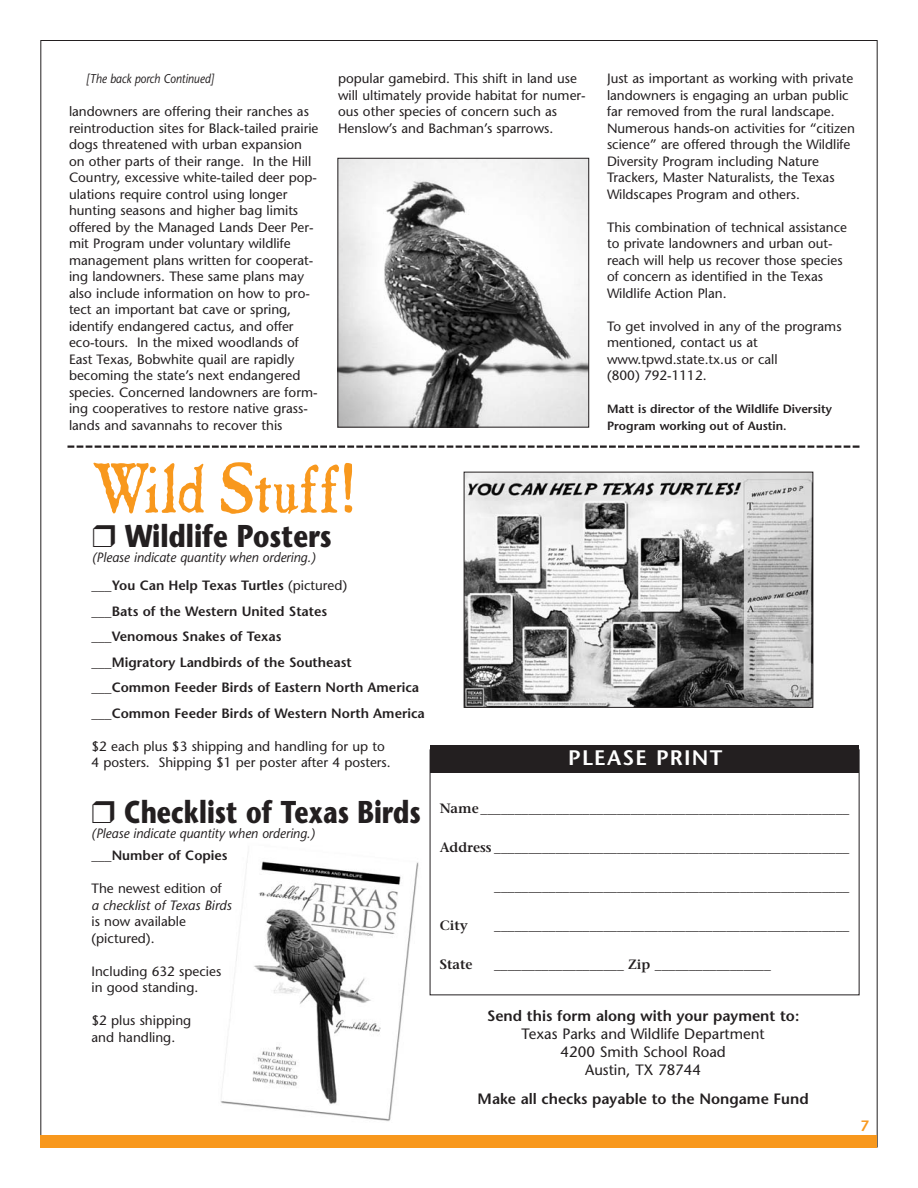
<style>
.page{position:relative;width:918px;height:1188px;background:#fff}
.page>*{position:absolute;margin:0;border:0;box-sizing:border-box;transform-origin:0 0}
.t1{font:70.5px "Caslon Antique";letter-spacing:-.015em;color:#f8981d;scale:.9 1}
.t2{font:700 31.5px "Stone Sans";color:#231f20;scale:.78 1}
.t3{font:700 31.5px "Stone Sans";color:#231f20;scale:.81 1}
.t4{font:600 21px "Stone Sans";letter-spacing:.055em;color:#fff}
.t5{font:600 15px "Stone Sans";color:#231f20}
.t6{font:15px/18px "Stone Sans";color:#231f20;text-align:center}
.t7{font:600 15px "Stone Sans";color:#f8981d}
.t8{font:13.5px/16.5px "Stone Sans";color:#231f20}
.t9{font:13.5px "Stone Serif";color:#231f20}
.t10{font:600 13.5px/25.5px "Stone Sans";color:#231f20}
.t11{font:italic 13.5px/27.9px "Stone Sans";color:#231f20;scale:.95 1}
.t12{font:italic 13.5px "Stone Sans";color:#231f20}
.t13{font:600 13.5px "Stone Serif";color:#231f20}
.t14{font:italic 12.75px "Stone Sans";color:#231f20;scale:.85 1}
.t15{font:600 12px/16.5px "Stone Sans";color:#231f20}
.s1{font-weight:600;font-style:normal}
.s2{font-style:normal}
.s3{font-weight:600}
</style>
<div class="page">
<img style="left:220px;top:856px;width:199px;height:265px">
<img style="left:340px;top:160px;width:247px;height:266px">
<div style="left:338px;top:158px;width:251px;height:270px;border:1px solid #231f20"></div>
<hr style="left:40px;top:40px;width:1px;height:1108px;background:#231f20">
<hr style="left:877px;top:40px;width:1px;height:1108px;background:#231f20">
<hr style="left:40px;top:40px;width:837px;height:1px;background:#231f20">
<div style="left:40px;top:1135px;width:838px;height:13px;background:#f8981d"></div>
<svg style="left:68px;top:446px;width:792px;height:2px"></svg>
<img style="left:466px;top:474px;width:345px;height:232px">
<div style="left:464px;top:472px;width:349px;height:236px;border:1px solid #231f20"></div>
<div style="left:430px;top:745px;width:429px;height:27px;background:#231f20"></div>
<p class="t14" style="left:86px;top:74px;width:152px">[The back porch Continued]</p>
<p class="t8" style="left:69px;top:105px;width:251px">landowners are offering their ranches as reintroduction sites for Black-tailed prairie dogs threatened with urban expansion on other parts of their range. In the Hill Country, excessive white-tailed deer pop&shy;ulations require control using longer hunting seasons and higher bag limits offered by the Managed Lands Deer Per&shy;mit Program under voluntary wildlife management plans written for cooperat&shy;ing landowners. These same plans may also include information on how to pro&shy;tect an important bat cave or spring, identify endangered cactus, and offer eco-tours. In the mixed woodlands of East Texas, Bobwhite quail are rapidly becoming the state’s next endangered species. Concerned landowners are form&shy;ing cooperatives to restore native grass&shy;lands and savannahs to recover this</p>
<p class="t8" style="left:338px;top:72px;width:249px">popular gamebird. This shift in land use will ultimately provide habitat for numer&shy;ous other species of concern such as Henslow’s and Bachman’s sparrows.</p>
<p class="t8" style="left:607px;top:72px;width:249px">Just as important as working with private landowners is engaging an urban public far removed from the rural landscape.<br>Numerous hands-on activities for “citizen science” are offered through the Wildlife Diversity Program including Nature Trackers, Master Naturalists, the Texas Wildscapes Program and others.</p>
<p class="t8" style="left:607px;top:220px;width:242px">This combination of technical assistance to private landowners and urban out&shy;reach will help us recover those species of concern as identified in the Texas Wildlife Action Plan.</p>
<p class="t8" style="left:607px;top:319px;width:236px">To get involved in any of the programs mentioned, contact us at www.tpwd.state.tx.us or call<br>(800) 792-1112.</p>
<p class="t15" style="left:607px;top:402px;width:226px">Matt is director of the Wildlife Diversity<br>Program working out of Austin.</p>
<h1 class="t1" style="left:92px;top:464px;width:295px">Wild Stuff!</h1>
<h2 class="t3" style="left:92px;top:524px;width:297px">❒ Wildlife Posters</h2>
<p class="t11" style="left:91px;top:545px;width:271px">(Please indicate quantity when ordering.) <span class="s1">___You Can Help Texas Turtles</span> <span class="s2">(pictured)</span></p>
<p class="t10" style="left:91px;top:600px;width:335px">___Bats of the Western United States<br>___Venomous Snakes of Texas<br>___Migratory Landbirds of the Southeast ___Common Feeder Birds of Eastern North America ___Common Feeder Birds of Western North America</p>
<p class="t8" style="left:91px;top:739px;width:301px">$2 each plus $3 shipping and handling for up to<br>4 posters. Shipping $1 per poster after 4 posters.</p>
<h2 class="t2" style="left:92px;top:800px;width:424px">❒ Checklist of Texas Birds</h2>
<p class="t11" style="left:92px;top:820px;width:237px">(Please indicate quantity when ordering.)</p>
<p class="t10" style="left:92px;top:844px;width:138px">___Number of Copies</p>
<p class="t8" style="left:92px;top:882px;width:132px">The newest edition of</p>
<p class="t12" style="left:92px;top:900px;width:142px">a checklist of Texas Birds</p>
<p class="t8" style="left:92px;top:915px;width:96px">is now available (pictured).</p>
<p class="t8" style="left:92px;top:964px;width:131px">Including 632 species in good standing.</p>
<p class="t8" style="left:92px;top:1014px;width:101px">$2 plus shipping and handling.</p>
<h3 class="t4" style="left:568px;top:750px;width:156px">PLEASE PRINT</h3>
<p class="t9" style="left:440px;top:803px;width:411px"><span class="s3">Name</span>______________________________________________________</p>
<p class="t9" style="left:440px;top:842px;width:411px"><span class="s3">Address</span> ____________________________________________________</p>
<p class="t9" style="left:494px;top:881px;width:357px">____________________________________________________</p>
<p class="t13" style="left:440px;top:920px;width:30px">City</p>
<p class="t9" style="left:494px;top:920px;width:357px">____________________________________________________</p>
<p class="t13" style="left:440px;top:959px;width:34px">State</p>
<p class="t9" style="left:494px;top:959px;width:278px">___________________ <span class="s3">Zip</span> _________________</p>
<p class="t5" style="left:487px;top:1010px;width:314px">Send this form along with your payment to:</p>
<p class="t6" style="left:522px;top:1027px;width:245px">Texas Parks and Wildlife Department<br>4200 Smith School Road<br>Austin, TX 78744</p>
<p class="t5" style="left:478px;top:1093px;width:333px">Make all checks payable to the Nongame Fund</p>
<p class="t7" style="left:861px;top:1120px;width:10px">7</p>
</div>
